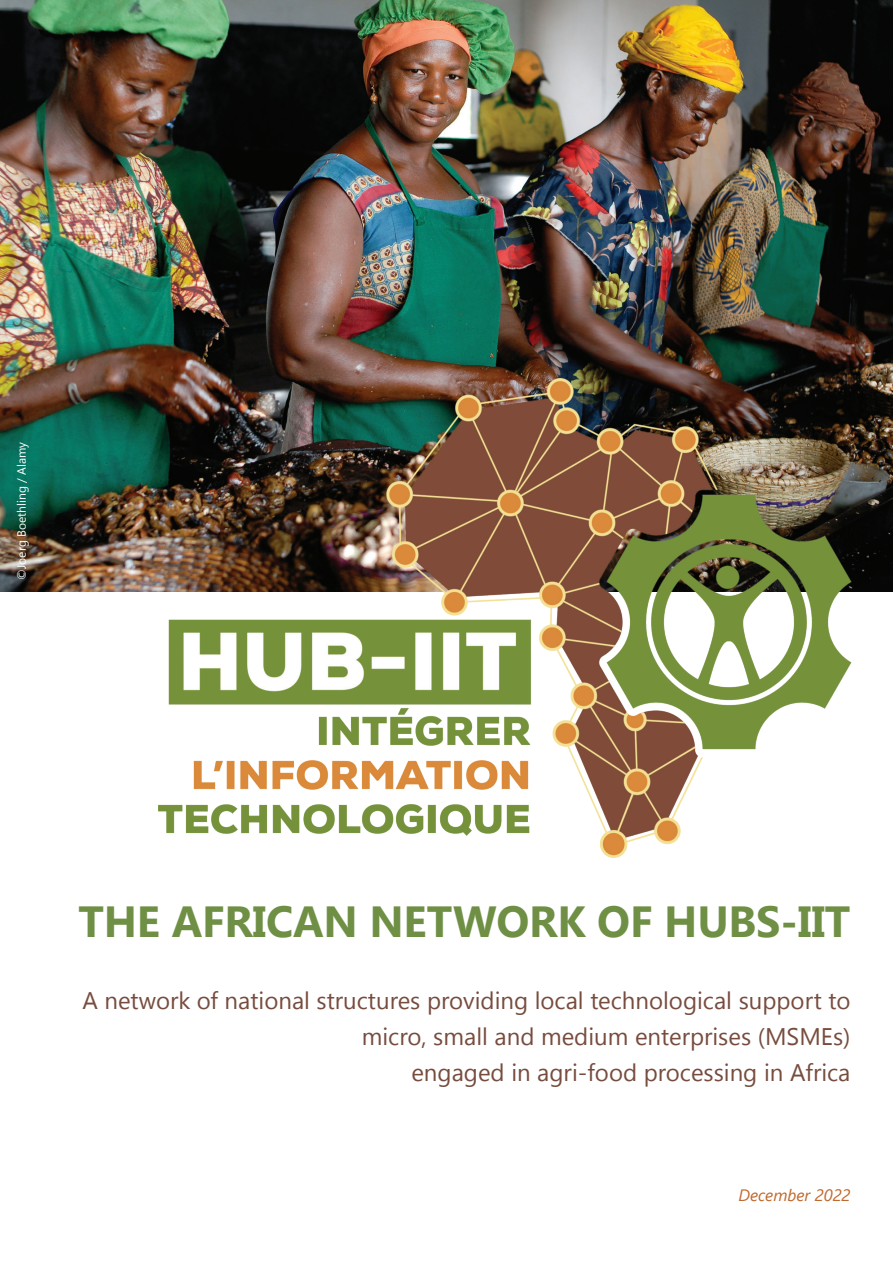
<style>
.page{position:relative;width:893px;height:1263px;background:#fff}
.page>*{position:absolute;margin:0;border:0;box-sizing:border-box;transform-origin:0 0}
.titre_couv{font:700 43.5px "Segoe UI";letter-spacing:-.005em;color:#6f8f45}
.sous_titre_couv{font:24px/36px "Segoe UI";color:#774c3e;text-align:right}
.texte_courant{font:italic 16.5px "Segoe UI";color:#bf692e}
.t1{font:12px "Segoe UI";color:#fff}
</style>
<div class="page">
<img style="left:0;top:0;width:893px;height:591px">
<img style="left:159px;top:378px;width:696px;height:479px">
<p class="t1" style="left:13px;top:579px;width:139px;rotate:-90deg">©Joerg Boethling / Alamy</p>
<p class="titre_couv" style="left:79px;top:897px;width:773px">THE AFRICAN NETWORK OF HUBS-IIT</p>
<p class="sous_titre_couv" style="left:82px;top:982px;width:769px">A network of national structures providing local technological support to micro, small and medium enterprises (MSMEs)</p>
<p class="sous_titre_couv" style="left:411px;top:1054px;width:440px">engaged in agri-food processing in Africa</p>
<p class="texte_courant" style="left:738px;top:1186px;width:113px">December 2022</p>
</div>
